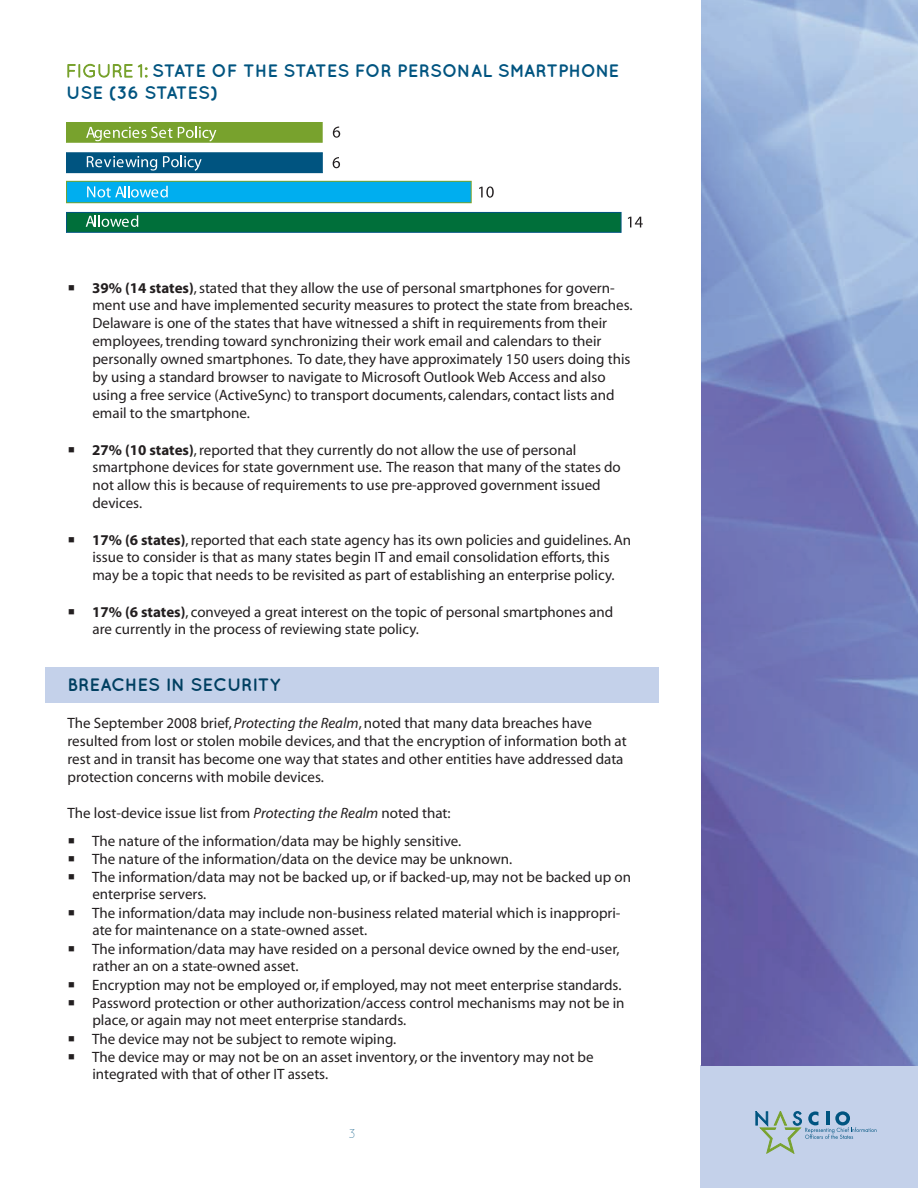
<style>
.page{position:relative;width:918px;height:1188px;background:#fff}
.page>*{position:absolute;margin:0;border:0;box-sizing:border-box;transform-origin:0 0}
.t1{font:700 18px/22.2px "Quicksand";color:#005480}
.t2{font:700 18px "Quicksand";color:#003f61}
.t3{font:15px/17.5px "Myriad";color:#231f20}
.t4{font:300 12.6px "Quicksand";color:#005480}
.s1{font-weight:400;color:#78a22d}
.s2{font-weight:700}
.s3{font-style:italic}
</style>
<div class="page">
<div style="left:66px;top:212px;width:555px;height:20px;background:#006f3a"></div>
<div style="left:66px;top:212px;width:555px;height:20px;border:1px solid #005480"></div>
<div style="left:66px;top:181px;width:405px;height:22px;background:#00aeef"></div>
<div style="left:66px;top:181px;width:405px;height:22px;border:1px solid #78a22d"></div>
<div style="left:66px;top:153px;width:256px;height:20px;background:#005480"></div>
<div style="left:66px;top:122px;width:256px;height:20px;background:#78a22d"></div>
<svg style="left:86px;top:215px;width:52px;height:12px"></svg>
<svg style="left:87px;top:186px;width:81px;height:12px"></svg>
<svg style="left:86px;top:126px;width:130px;height:15px"></svg>
<svg style="left:87px;top:156px;width:70px;height:15px"></svg>
<svg style="left:163px;top:156px;width:39px;height:15px"></svg>
<svg style="left:333px;top:127px;width:7px;height:11px"></svg>
<svg style="left:333px;top:157px;width:7px;height:11px"></svg>
<svg style="left:479px;top:186px;width:15px;height:12px"></svg>
<svg style="left:628px;top:217px;width:15px;height:10px"></svg>
<div style="left:45px;top:667px;width:613px;height:36px;background:#c4d1ea"></div>
<div style="left:701px;top:1066px;width:217px;height:122px;background:#c4d1ea"></div>
<img style="left:702px;top:0;width:216px;height:1066px">
<svg style="left:756px;top:1111px;width:120px;height:42px"></svg>
<p class="t1" style="left:66px;top:61px;width:555px"><span class="s1">FIGURE 1:</span> STATE OF THE STATES FOR PERSONAL SMARTPHONE<br>USE (36 STATES)</p>
<p class="t3" style="left:92px;top:280px;width:542px"><span class="s2">39% (14 states)</span>, stated that they allow the use of personal smartphones for govern&shy;ment use and have implemented security measures to protect the state from breaches.<br>Delaware is one of the states that have witnessed a shift in requirements from their employees, trending toward synchronizing their work email and calendars to their personally owned smartphones. To date, they have approximately 150 users doing this by using a standard browser to navigate to Microsoft Outlook Web Access and also using a free service (ActiveSync) to transport documents, calendars, contact lists and email to the smartphone.</p>
<p class="t3" style="left:92px;top:442px;width:530px"><span class="s2">27% (10 states)</span>, reported that they currently do not allow the use of personal smartphone devices for state government use. The reason that many of the states do not allow this is because of requirements to use pre-approved government issued devices.</p>
<p class="t3" style="left:92px;top:532px;width:540px"><span class="s2">17% (6 states)</span>, reported that each state agency has its own policies and guidelines. An issue to consider is that as many states begin IT and email consolidation efforts, this may be a topic that needs to be revisited as part of establishing an enterprise policy.</p>
<p class="t3" style="left:92px;top:605px;width:522px;line-height:17.1px"><span class="s2">17% (6 states)</span>, conveyed a great interest on the topic of personal smartphones and are currently in the process of reviewing state policy.</p>
<p class="t2" style="left:68px;top:678px;width:215px">BREACHES IN SECURITY</p>
<p class="t3" style="left:67px;top:715px;width:561px;line-height:18px">The September 2008 brief, <span class="s3">Protecting the Realm</span>, noted that many data breaches have resulted from lost or stolen mobile devices, and that the encryption of information both at rest and in transit has become one way that states and other entities have addressed data protection concerns with mobile devices.</p>
<p class="t3" style="left:92px;top:800px;width:370px;line-height:27.9px;text-indent:-25px">The lost-device issue list from <span class="s3">Protecting the Realm</span> noted that:<br>The nature of the information/data may be highly sensitive.</p>
<p class="t3" style="left:92px;top:851px;width:540px">The nature of the information/data on the device may be unknown.<br>The information/data may not be backed up, or if backed-up, may not be backed up on enterprise servers.</p>
<p class="t3" style="left:92px;top:905px;width:530px;line-height:17.1px">The information/data may include non-business related material which is inappropri&shy;ate for maintenance on a state-owned asset.</p>
<p class="t3" style="left:92px;top:941px;width:529px;line-height:17.1px">The information/data may have resided on a personal device owned by the end-user, rather an on a state-owned asset.</p>
<p class="t3" style="left:92px;top:977px;width:534px">Encryption may not be employed or, if employed, may not meet enterprise standards.<br>Password protection or other authorization/access control mechanisms may not be in place, or again may not meet enterprise standards.</p>
<p class="t3" style="left:92px;top:1031px;width:503px">The device may not be subject to remote wiping.<br>The device may or may not be on an asset inventory, or the inventory may not be integrated with that of other IT assets.</p>
<p class="t4" style="left:349px;top:1130px;width:9px">3</p>
</div>
